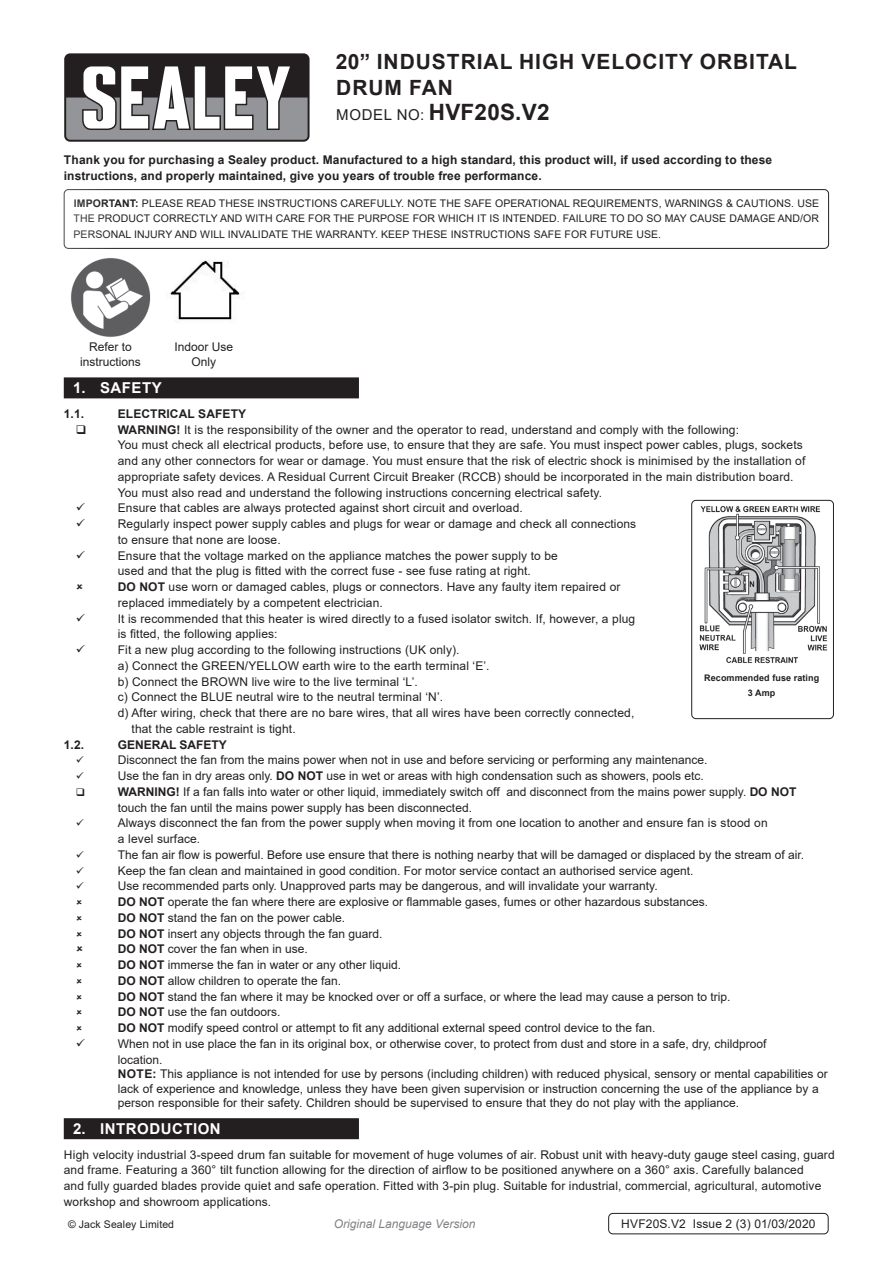
<style>
.page{position:relative;width:893px;height:1263px;background:#fff}
.page>*{position:absolute;margin:0;border:0;box-sizing:border-box;transform-origin:0 0}
.Instructions_Model_N{font:700 22.5px "Arial";letter-spacing:.01em;color:#231f20}
.Product_Description{font:700 21px/25.2px "Arial";letter-spacing:.045em;color:#231f20}
.t1{font:700 15px "Arial";letter-spacing:.035em;color:#fff}
.Body{font:12px/15.8px "Arial";letter-spacing:.01em;color:#231f20}
.Body-2{font:700 12px/15.8px "Arial";letter-spacing:.01em;color:#231f20}
.Body__Footer{font:12px "Arial";letter-spacing:.01em;color:#231f20}
.t2{font:italic 12px "Arial";color:#808285}
.Body__Justified__7pt{font:10.5px/15.8px "Arial";letter-spacing:.01em;color:#231f20;text-align:justify}
.Body_6pt_centred{font:700 9px "Arial";letter-spacing:.01em;color:#231f20}
.s1{font-weight:400;font-size:15px}
.s2{font-weight:700}
</style>
<div class="page">
<div style="left:64px;top:53px;width:246px;height:89px;background:#231f20;border-radius:6px"></div>
<svg style="left:66px;top:66px;width:242px;height:74px"></svg>
<div style="left:64px;top:189px;width:765px;height:60px;border:1px solid #231f20;border-radius:4px"></div>
<div style="left:64px;top:377px;width:295px;height:21px;background:#231f20"></div>
<div style="left:64px;top:1118px;width:295px;height:21px;background:#231f20"></div>
<div style="left:691px;top:500px;width:143px;height:219px;border:1px solid #231f20;border-radius:4px"></div>
<img style="left:699px;top:506px;width:129px;height:158px">
<div style="left:608px;top:1213px;width:220px;height:21px;border:1px solid #231f20;border-radius:4px"></div>
<img style="left:71px;top:258px;width:80px;height:79px">
<img style="left:169px;top:260px;width:74px;height:63px">
<p class="Product_Description" style="left:336px;top:50px;width:463px">20” INDUSTRIAL HIGH VELOCITY ORBITAL<br>DRUM FAN</p>
<p class="Instructions_Model_N" style="left:336px;top:96px;width:215px"><span class="s1">MODEL NO:</span> HVF20S.V2</p>
<p class="Body-2" style="left:64px;top:152px;width:710px">Thank you for purchasing a Sealey product. Manufactured to a high standard, this product will, if used according to these instructions, and properly maintained, give you years of trouble free performance.</p>
<p class="Body__Justified__7pt" style="left:74px;top:195px;width:747px"><span class="s2">IMPORTANT:</span> PLEASE READ THESE INSTRUCTIONS CAREFULLY. NOTE THE SAFE OPERATIONAL REQUIREMENTS, WARNINGS &amp; CAUTIONS. USE THE PRODUCT CORRECTLY AND WITH CARE FOR THE PURPOSE FOR WHICH IT IS INTENDED. FAILURE TO DO SO MAY CAUSE DAMAGE AND/OR PERSONAL INJURY AND WILL INVALIDATE THE WARRANTY. KEEP THESE INSTRUCTIONS SAFE FOR FUTURE USE.</p>
<p class="Body" style="left:80px;top:340px;width:62px;line-height:14.4px;text-align:center">Refer to instructions</p>
<p class="Body" style="left:174px;top:339px;width:60px">Indoor Use</p>
<p class="Body" style="left:191px;top:354px;width:26px">Only</p>
<p class="t1" style="left:73px;top:377px;width:90px">1. SAFETY</p>
<p class="Body-2" style="left:64px;top:406px;width:22px">1.1.</p>
<p class="Body-2" style="left:118px;top:406px;width:130px">ELECTRICAL SAFETY</p>
<p class="Body" style="left:118px;top:421px;width:623px"><span class="s2">WARNING!</span> It is the responsibility of the owner and the operator to read, understand and comply with the following:</p>
<p class="Body" style="left:118px;top:437px;width:689px">You must check all electrical products, before use, to ensure that they are safe. You must inspect power cables, plugs, sockets and any other connectors for wear or damage. You must ensure that the risk of electric shock is minimised by the installation of appropriate safety devices. A Residual Current Circuit Breaker (RCCB) should be incorporated in the main distribution board.</p>
<p class="Body" style="left:118px;top:484px;width:486px">You must also read and understand the following instructions concerning electrical safety.</p>
<p class="Body" style="left:118px;top:500px;width:407px">Ensure that cables are always protected against short circuit and overload.</p>
<p class="Body" style="left:118px;top:516px;width:520px">Regularly inspect power supply cables and plugs for wear or damage and check all connections to ensure that none are loose.</p>
<p class="Body" style="left:118px;top:547px;width:442px">Ensure that the voltage marked on the appliance matches the power supply to be used and that the plug is fitted with the correct fuse - see fuse rating at right.</p>
<p class="Body" style="left:118px;top:579px;width:504px"><span class="s2">DO NOT</span> use worn or damaged cables, plugs or connectors. Have any faulty item repaired or replaced immediately by a competent electrician.</p>
<p class="Body" style="left:118px;top:610px;width:519px">It is recommended that this heater is wired directly to a fused isolator switch. If, however, a plug is fitted, the following applies:</p>
<p class="Body" style="left:118px;top:642px;width:343px">Fit a new plug according to the following instructions (UK only).</p>
<p class="Body" style="left:118px;top:658px;width:373px">a) Connect the GREEN/YELLOW earth wire to the earth terminal ‘E’.</p>
<p class="Body" style="left:118px;top:673px;width:302px">b) Connect the BROWN live wire to the live terminal ‘L’.</p>
<p class="Body" style="left:118px;top:689px;width:327px">c) Connect the BLUE neutral wire to the neutral terminal ‘N’.</p>
<p class="Body" style="left:118px;top:705px;width:518px">d) After wiring, check that there are no bare wires, that all wires have been correctly connected,</p>
<p class="Body" style="left:132px;top:721px;width:166px">that the cable restraint is tight.</p>
<p class="Body-2" style="left:64px;top:737px;width:22px">1.2.</p>
<p class="Body-2" style="left:118px;top:737px;width:111px">GENERAL SAFETY</p>
<p class="Body" style="left:118px;top:752px;width:591px">Disconnect the fan from the mains power when not in use and before servicing or performing any maintenance.</p>
<p class="Body" style="left:118px;top:768px;width:588px">Use the fan in dry areas only. <span class="s2">DO NOT</span> use in wet or areas with high condensation such as showers, pools etc.</p>
<p class="Body" style="left:118px;top:784px;width:680px"><span class="s2">WARNING!</span> If a fan falls into water or other liquid, immediately switch off and disconnect from the mains power supply. <span class="s2">DO NOT </span>touch the fan until the mains power supply has been disconnected.</p>
<p class="Body" style="left:118px;top:815px;width:651px">Always disconnect the fan from the power supply when moving it from one location to another and ensure fan is stood on</p>
<p class="Body" style="left:118px;top:831px;width:84px">a level surface.</p>
<p class="Body" style="left:118px;top:847px;width:688px">The fan air flow is powerful. Before use ensure that there is nothing nearby that will be damaged or displaced by the stream of air.</p>
<p class="Body" style="left:118px;top:862px;width:577px">Keep the fan clean and maintained in good condition. For motor service contact an authorised service agent.</p>
<p class="Body" style="left:118px;top:878px;width:541px">Use recommended parts only. Unapproved parts may be dangerous, and will invalidate your warranty.</p>
<p class="Body" style="left:118px;top:894px;width:592px"><span class="s2">DO NOT</span> operate the fan where there are explosive or flammable gases, fumes or other hazardous substances.</p>
<p class="Body" style="left:118px;top:910px;width:229px"><span class="s2">DO NOT</span> stand the fan on the power cable.</p>
<p class="Body" style="left:118px;top:925px;width:266px"><span class="s2">DO NOT</span> insert any objects through the fan guard.</p>
<p class="Body" style="left:118px;top:941px;width:192px"><span class="s2">DO NOT</span> cover the fan when in use.</p>
<p class="Body" style="left:118px;top:957px;width:285px"><span class="s2">DO NOT</span> immerse the fan in water or any other liquid.</p>
<p class="Body" style="left:118px;top:973px;width:225px"><span class="s2">DO NOT</span> allow children to operate the fan.</p>
<p class="Body" style="left:118px;top:988px;width:614px"><span class="s2">DO NOT</span> stand the fan where it may be knocked over or off a surface, or where the lead may cause a person to trip.</p>
<p class="Body" style="left:118px;top:1004px;width:164px"><span class="s2">DO NOT</span> use the fan outdoors.</p>
<p class="Body" style="left:118px;top:1020px;width:539px"><span class="s2">DO NOT</span> modify speed control or attempt to fit any additional external speed control device to the fan.</p>
<p class="Body" style="left:118px;top:1036px;width:650px">When not in use place the fan in its original box, or otherwise cover, to protect from dust and store in a safe, dry, childproof location.</p>
<p class="Body" style="left:118px;top:1067px;width:711px;line-height:14.4px"><span class="s2">NOTE:</span> This appliance is not intended for use by persons (including children) with reduced physical, sensory or mental capabilities or lack of experience and knowledge, unless they have been given supervision or instruction concerning the use of the appliance by a person responsible for their safety. Children should be supervised to ensure that they do not play with the appliance.</p>
<p class="t1" style="left:73px;top:1118px;width:149px">2. INTRODUCTION</p>
<p class="Body" style="left:64px;top:1146px;width:772px">High velocity industrial 3-speed drum fan suitable for movement of huge volumes of air. Robust unit with heavy-duty gauge steel casing, guard and frame. Featuring a 360° tilt function allowing for the direction of airflow to be positioned anywhere on a 360° axis. Carefully balanced<br>and fully guarded blades provide quiet and safe operation. Fitted with 3-pin plug. Suitable for industrial, commercial, agricultural, automotive workshop and showroom applications.</p>
<p class="Body_6pt_centred" style="left:704px;top:671px;width:117px">Recommended fuse rating</p>
<p class="Body_6pt_centred" style="left:748px;top:687px;width:29px">3 Amp</p>
<p class="Body__Justified__7pt" style="left:68px;top:1216px;width:108px">© Jack Sealey Limited</p>
<p class="t2" style="left:334px;top:1216px;width:143px">Original Language Version</p>
<p class="Body__Footer" style="left:621px;top:1216px;width:196px">HVF20S.V2 Issue 2 (3) 01/03/2020</p>
</div>
